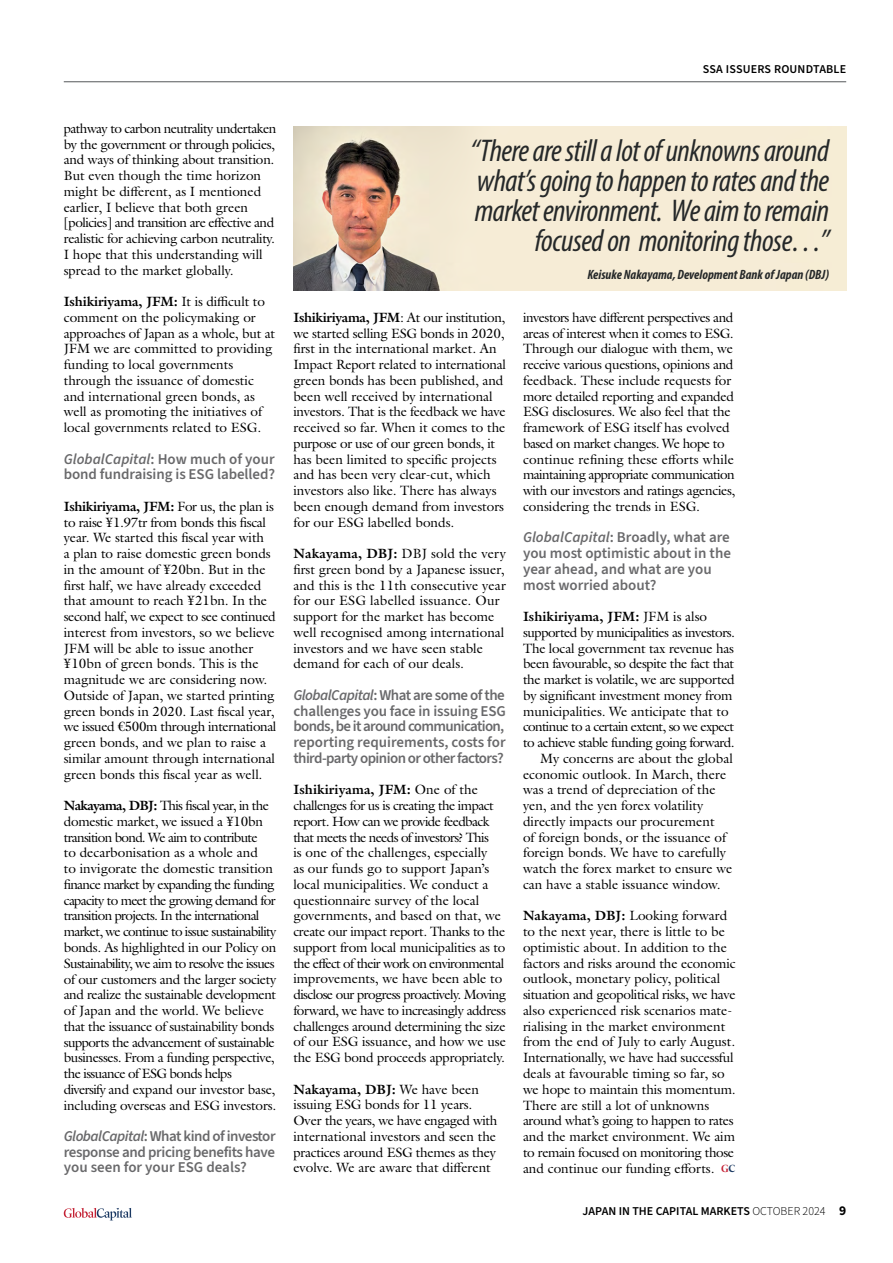
<style>
.page{position:relative;width:893px;height:1263px;background:#fff}
.page>*{position:absolute;margin:0;border:0;box-sizing:border-box;transform-origin:0 0}
.t1{font:italic condensed 31.5px/30px "Myriad Pro";letter-spacing:-.015em;color:#252829;text-align:right}
.t2{font:600 15px/15.8px "Source Sans 3";letter-spacing:-.005em;color:#69696b}
.t3{font:13.5px/15.8px "Galliard Pro";letter-spacing:-.005em;color:#000}
.t4{font:13.5px/15.8px "Galliard Pro";letter-spacing:-.03em;color:#000}
.t5{font:italic 700 condensed 13.5px "Myriad Pro";color:#252829}
.t6{font:13.5px "Galliard Pro";letter-spacing:-.035em;color:#000}
.t7{font:13.5px "Galliard Pro";letter-spacing:-.05em;color:#000}
.t8{font:13.5px "Galliard Pro";letter-spacing:-.04em;color:#000}
.t9{font:13.5px "Galliard Pro";letter-spacing:-.025em;color:#000}
.t10{font:700 13.5px "Galliard Pro";color:#000}
.t11{font:600 12px "Source Sans 3";color:#000}
.s1{font-weight:700}
.s2{font-style:italic}
.s3{font-weight:400}
.s4{font-family:"Quant";font-weight:700;font-size:10.5px;color:#c41e32}
.s5{font-family:"Quant";font-weight:700;font-size:10.5px;color:#1a3861}
.s6{font-weight:300}
.s7{font-weight:700;font-size:13.5px}
</style>
<div class="page">
<svg style="left:64px;top:1208px;width:68px;height:12px"></svg>
<hr style="left:64px;top:82px;width:782px;height:1px;background:#55585a">
<img style="left:293px;top:126px;width:553px;height:164px">
<p class="t11" style="left:703px;top:62px;width:145px">SSA ISSUERS ROUNDTABLE</p>
<p class="t3" style="left:64px;top:120px;width:214px">pathway to carbon neutrality undertaken by the government or through policies, and ways of thinking about transition.<br>But even though the time horizon might be different, as I mentioned earlier, I believe that both green [policies] and transition are effective and realistic for achieving carbon neutrality.<br>I hope that this understanding will spread to the market globally.</p>
<p class="t3" style="left:64px;top:293px;width:213px"><span class="s1">Ishikiriyama, JFM:</span> It is difficult to comment on the policymaking or approaches of Japan as a whole, but at JFM we are committed to providing funding to local governments through the issuance of domestic and international green bonds, as well as promoting the initiatives of local governments related to ESG.</p>
<p class="t2" style="left:64px;top:451px;width:213px"><span class="s2">GlobalCapital</span>: How much of your bond fundraising is ESG labelled?</p>
<p class="t3" style="left:64px;top:498px;width:214px"><span class="s1">Ishikiriyama, JFM:</span> For us, the plan is to raise ¥1.97tr from bonds this fiscal year. We started this fiscal year with<br>a plan to raise domestic green bonds in the amount of ¥20bn. But in the first half, we have already exceeded that amount to reach ¥21bn. In the second half, we expect to see continued interest from investors, so we believe JFM will be able to issue another ¥10bn of green bonds. This is the magnitude we are considering now.<br>Outside of Japan, we started printing green bonds in 2020. Last fiscal year, we issued €500m through international green bonds, and we plan to raise a similar amount through international green bonds this fiscal year as well.</p>
<p class="t4" style="left:64px;top:797px;width:214px"><span class="s1">Nakayama, DBJ:</span> This fiscal year, in the domestic market, we issued a ¥10bn transition bond. We aim to contribute<br>to decarbonisation as a whole and<br>to invigorate the domestic transition finance market by expanding the funding capacity to meet the growing demand for transition projects. In the international market, we continue to issue sustainability bonds. As highlighted in our Policy on Sustainability, we aim to resolve the issues of our customers and the larger society and realize the sustainable development of Japan and the world. We believe that the issuance of sustainability bonds supports the advancement of sustainable businesses. From a funding perspective, the issuance of ESG bonds helps diversify and expand our investor base, including overseas and ESG investors.</p>
<p class="t2" style="left:64px;top:1128px;width:213px;text-align:justify"><span class="s2">GlobalCapital</span>: What kind of investor response and pricing benefits have you seen for your ESG deals?</p>
<h1 class="t1" style="left:471px;top:135px;width:360px">“There are still a lot of unknowns around what’s going to happen to rates and the market environment. We aim to remain focused on monitoring those…”</h1>
<p class="t5" style="left:587px;top:266px;width:243px">Keisuke Nakayama, Development Bank of Japan (DBJ)</p>
<p class="t3" style="left:293px;top:309px;width:214px"><span class="s1">Ishikiriyama, JFM</span>: At our institution, we started selling ESG bonds in 2020, first in the international market. An Impact Report related to international green bonds has been published, and been well received by international investors. That is the feedback we have received so far. When it comes to the purpose or use of our green bonds, it has been limited to specific projects and has been very clear-cut, which investors also like. There has always been enough demand from investors for our ESG labelled bonds.</p>
<p class="t3" style="left:293px;top:545px;width:214px"><span class="s1">Nakayama, DBJ:</span> DBJ sold the very first green bond by a Japanese issuer, and this is the 11th consecutive year for our ESG labelled issuance. Our support for the market has become well recognised among international investors and we have seen stable demand for each of our deals.</p>
<p class="t2" style="left:293px;top:687px;width:214px;text-align:justify"><span class="s2">GlobalCapital</span>: What are some of the challenges you face in issuing ESG bonds, be it around communication, reporting requirements, costs for third-party opinion or other factors?</p>
<p class="t3" style="left:293px;top:782px;width:214px"><span class="s1">Ishikiriyama, JFM:</span> One of the challenges for us is creating the impact report. How can we provide feedback that meets the needs of investors? This<br>is one of the challenges, especially<br>as our funds go to support Japan’s local municipalities. We conduct a questionnaire survey of the local governments, and based on that, we create our impact report. Thanks to the support from local municipalities as to the effect of their work on environmental improvements, we have been able to disclose our progress proactively. Moving forward, we have to increasingly address challenges around determining the size of our ESG issuance, and how we use the ESG bond proceeds appropriately.</p>
<p class="t3" style="left:293px;top:1081px;width:205px"><span class="s1">Nakayama, DBJ:</span> We have been issuing ESG bonds for 11 years.<br>Over the years, we have engaged with international investors and seen the practices around ESG themes as they evolve. We are aware that different</p>
<p class="t3" style="left:523px;top:309px;width:214px">investors have different perspectives and areas of interest when it comes to ESG.<br>Through our dialogue with them, we receive various questions, opinions and feedback. These include requests for more detailed reporting and expanded ESG disclosures. We also feel that the framework of ESG itself has evolved based on market changes. We hope to continue refining these efforts while maintaining appropriate communication with our investors and ratings agencies, considering the trends in ESG.</p>
<p class="t2" style="left:523px;top:529px;width:209px"><span class="s2">GlobalCapital</span>: Broadly, what are you most optimistic about in the year ahead, and what are you most worried about?</p>
<p class="t10" style="left:523px;top:608px;width:186px">Ishikiriyama, JFM: <span class="s3">JFM is also</span></p>
<p class="t6" style="left:523px;top:623px;width:213px">supported by municipalities as investors.</p>
<p class="t3" style="left:523px;top:640px;width:213px">The local government tax revenue has</p>
<p class="t4" style="left:523px;top:656px;width:213px">been favourable, so despite the fact that</p>
<p class="t9" style="left:523px;top:671px;width:213px">the market is volatile, we are supported</p>
<p class="t3" style="left:523px;top:687px;width:211px">by significant investment money from</p>
<p class="t3" style="left:523px;top:703px;width:207px">municipalities. We anticipate that to</p>
<p class="t7" style="left:523px;top:718px;width:212px">continue to a certain extent, so we expect</p>
<p class="t8" style="left:523px;top:734px;width:213px">to achieve stable funding going forward.</p>
<p class="t3" style="left:540px;top:750px;width:194px">My concerns are about the global</p>
<p class="t3" style="left:523px;top:766px;width:205px">economic outlook. In March, there</p>
<p class="t3" style="left:523px;top:782px;width:194px">was a trend of depreciation of the</p>
<p class="t3" style="left:523px;top:797px;width:182px">yen, and the yen forex volatility</p>
<p class="t3" style="left:523px;top:813px;width:193px">directly impacts our procurement</p>
<p class="t3" style="left:523px;top:829px;width:205px">of foreign bonds, or the issuance of</p>
<p class="t3" style="left:523px;top:845px;width:205px">foreign bonds. We have to carefully</p>
<p class="t3" style="left:523px;top:860px;width:211px">watch the forex market to ensure we</p>
<p class="t3" style="left:523px;top:876px;width:199px">can have a stable issuance window.</p>
<p class="t3" style="left:523px;top:908px;width:214px"><span class="s1">Nakayama, DBJ:</span> Looking forward to the next year, there is little to be optimistic about. In addition to the factors and risks around the economic outlook, monetary policy, political situation and geopolitical risks, we have also experienced risk scenarios mate&shy;rialising in the market environment from the end of July to early August.<br>Internationally, we have had successful deals at favourable timing so far, so we hope to maintain this momentum.<br>There are still a lot of unknowns around what’s going to happen to rates and the market environment. We aim to remain focused on monitoring those and continue our funding efforts. <span class="s4">G</span><span class="s5">C</span></p>
<p class="t11" style="left:583px;top:1204px;width:265px">JAPAN IN THE CAPITAL MARKETS <span class="s6">OCTOBER 2024</span> <span class="s7">9</span></p>
</div>
